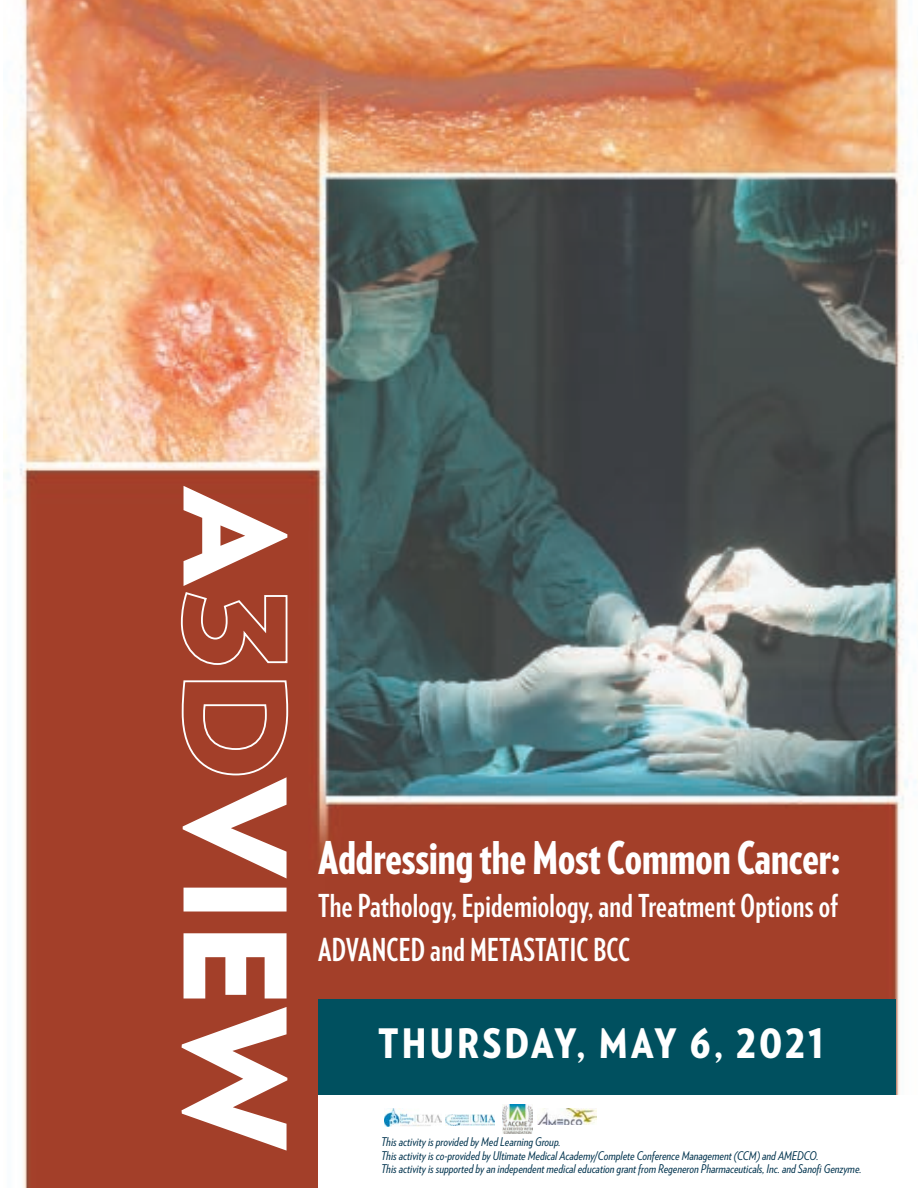
<style>
.page{position:relative;width:918px;height:1188px;background:#fff}
.page>*{position:absolute;margin:0;border:0;box-sizing:border-box;transform-origin:0 0}
.t1{font:900 45px "Verlag Compressed";color:#fff}
.t2{font:900 40.5px "Verlag Condensed";letter-spacing:.08em;color:#fff}
.t3{font:700 31.5px/43.5px "Verlag Compressed";letter-spacing:.01em;color:#fff}
.t4{font:italic 12px "Verlag Condensed";color:#00334e}
</style>
<div class="page">
<img style="left:7px;top:0;width:911px;height:1188px">
<svg style="left:180px;top:486px;width:109px;height:665px"></svg>
<div style="left:319px;top:1000px;width:577px;height:95px;background:#00505f"></div>
<div style="left:319px;top:1095px;width:599px;height:93px;background:#fff"></div>
<img style="left:385px;top:1108px;width:56px;height:19px">
<img style="left:445px;top:1114px;width:49px;height:11px">
<img style="left:502px;top:1105px;width:31px;height:29px">
<img style="left:537px;top:1109px;width:60px;height:16px">
<p class="t1" style="left:318px;top:824px;width:523px">Addressing the Most Common Cancer:</p>
<p class="t3" style="left:318px;top:883px;width:521px">The Pathology, Epidemiology, and Treatment Options of<br>ADVANCED and METASTATIC BCC</p>
<p class="t2" style="left:378px;top:1012px;width:448px">THURSDAY, MAY 6, 2021</p>
<p class="t4" style="left:381px;top:1134px;width:181px">This activity is provided by Med Learning Group.</p>
<p class="t4" style="left:381px;top:1147px;width:439px">This activity is co-provided by Ultimate Medical Academy/Complete Conference Management (CCM) and AMEDCO.</p>
<p class="t4" style="left:381px;top:1161px;width:482px">This activity is supported by an independent medical education grant from Regeneron Pharmaceuticals, Inc. and Sanofi Genzyme.</p>
</div>
